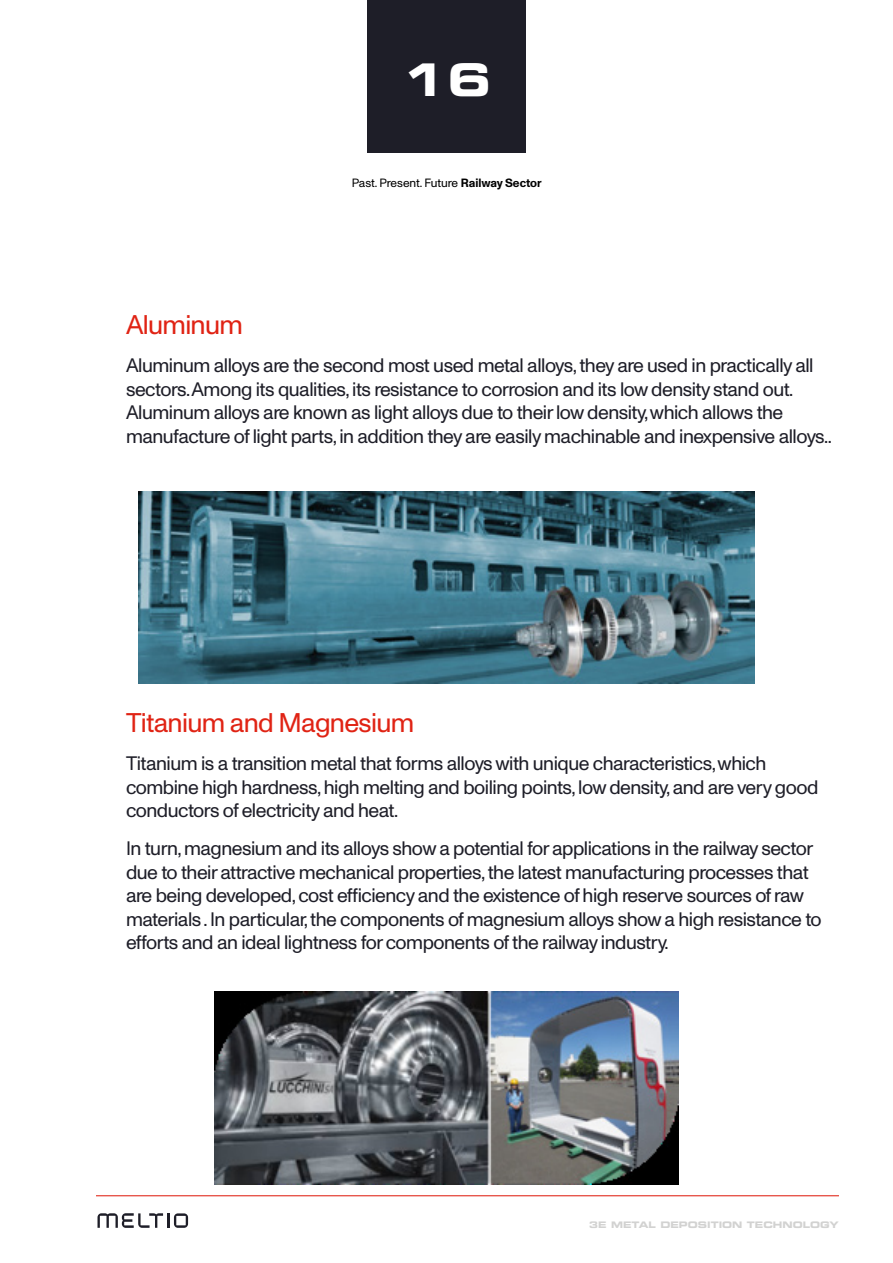
<style>
.page{position:relative;width:893px;height:1263px;background:#fff}
.page>*{position:absolute;margin:0;border:0;box-sizing:border-box;transform-origin:0 0}
.t1{font:45px "Eurostile LT Std Bold Ex 2";color:#fff}
.t2{font:27px "Monument Grotesk";letter-spacing:-.025em;color:#e02314}
.t3{font:19.5px/23.4px "Monument Grotesk";letter-spacing:-.025em;color:#1e1e28}
.t4{font:12px "Monument Grotesk";color:#000}
.t5{font:9px "Eurostile LT Std Bold Ex 2";color:#d2d2d1}
.s1{font-weight:700}
</style>
<div class="page">
<div style="left:367px;top:0;width:159px;height:153px;background:#1e1e28"></div>
<hr style="left:96px;top:1195px;width:743px;height:1px;background:#e02314">
<svg style="left:97px;top:1213px;width:91px;height:15px"></svg>
<img style="left:138px;top:491px;width:617px;height:192px">
<img style="left:215px;top:991px;width:463px;height:193px">
<h1 class="t1" style="left:401px;top:48px;width:92px">16</h1>
<p class="t4" style="left:352px;top:174px;width:191px">Past. Present. Future <span class="s1">Railway Sector</span></p>
<h2 class="t2" style="left:126px;top:306px;width:118px">Aluminum</h2>
<p class="t3" style="left:126px;top:353px;width:708px">Aluminum alloys are the second most used metal alloys, they are used in practically all sectors. Among its qualities, its resistance to corrosion and its low density stand out.<br>Aluminum alloys are known as light alloys due to their low density, which allows the manufacture of light parts, in addition they are easily machinable and inexpensive alloys..</p>
<h2 class="t2" style="left:126px;top:704px;width:290px">Titanium and Magnesium</h2>
<p class="t3" style="left:126px;top:751px;width:694px">Titanium is a transition metal that forms alloys with unique characteristics, which combine high hardness, high melting and boiling points, low density, and are very good conductors of electricity and heat.</p>
<p class="t3" style="left:126px;top:836px;width:697px">In turn, magnesium and its alloys show a potential for applications in the railway sector due to their attractive mechanical properties, the latest manufacturing processes that are being developed, cost efficiency and the existence of high reserve sources of raw materials . In particular, the components of magnesium alloys show a high resistance to efforts and an ideal lightness for components of the railway industry.</p>
<p class="t5" style="left:589px;top:1218px;width:251px">3E METAL DEPOSITION TECHNOLOGY</p>
</div>
